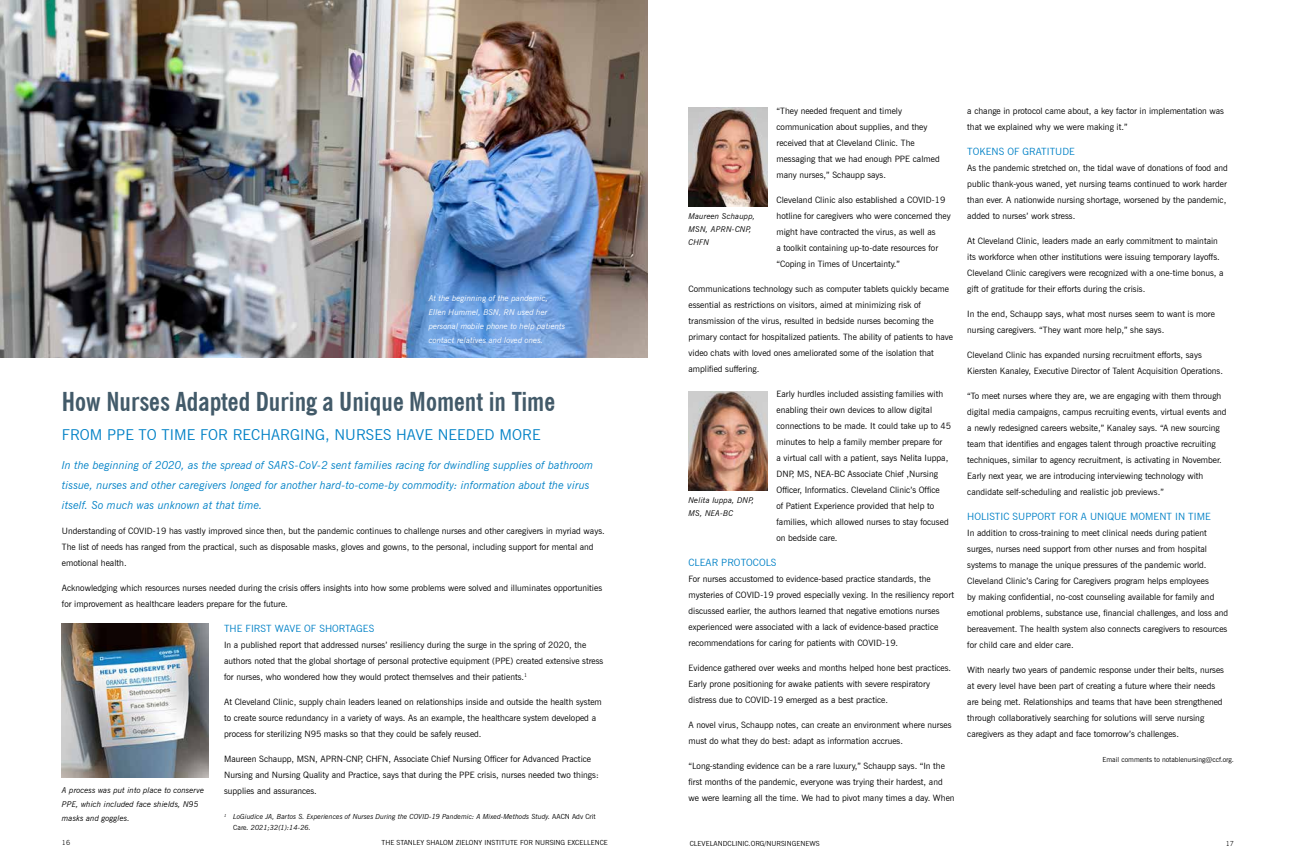
<style>
.page{position:relative;width:1296px;height:864px;background:#fff}
.page>*{position:absolute;margin:0;border:0;box-sizing:border-box;transform-origin:0 0}
.t1{font:700 condensed 26px "News Gothic BT";color:#425a69}
.t2{font:15px "News Gothic BT";letter-spacing:.005em;color:#0081c6}
.t3{font:italic 11px/20px "News Gothic BT";color:#0081c6}
.t4{font:10px "News Gothic BT";letter-spacing:.005em;color:#0081c6}
.t5{font:8.8px/16px "News Gothic BT";color:#000}
.t6{font:italic 8px/13px "News Gothic BT";letter-spacing:.005em;color:#000}
.t7{font:italic 8px/14px "News Gothic BT";letter-spacing:.005em;color:#fff}
.t8{font:7px "News Gothic BT";color:#000}
.t9{font:italic 7px/11px "News Gothic BT";color:#000}
.t10{font:300 7px "News Gothic BT";color:#000}
.s1{font-style:normal}
</style>
<div class="page">
<img style="left:688px;top:108px;width:80px;height:99px">
<img style="left:62px;top:624px;width:146px;height:154px">
<img style="left:0;top:0;width:648px;height:357px">
<img style="left:688px;top:392px;width:80px;height:98px">
<p class="t7" style="left:429px;top:291px;width:138px">At the beginning of the pandemic, Ellen Hummel, BSN, RN used her personal mobile phone to help patients contact relatives and loved ones.</p>
<h1 class="t1" style="left:62px;top:386px;width:495px">How Nurses Adapted During a Unique Moment in Time</h1>
<h2 class="t2" style="left:62px;top:426px;width:480px">FROM PPE TO TIME FOR RECHARGING, NURSES HAVE NEEDED MORE</h2>
<p class="t3" style="left:62px;top:455px;width:533px">In the beginning of 2020, as the spread of SARS-CoV-2 sent families racing for dwindling supplies of bathroom tissue, nurses and other caregivers longed for another hard-to-come-by commodity: information about the virus itself. So much was unknown at that time.</p>
<p class="t5" style="left:62px;top:523px;width:544px">Understanding of COVID-19 has vastly improved since then, but the pandemic continues to challenge nurses and other caregivers in myriad ways.<br>The list of needs has ranged from the practical, such as disposable masks, gloves and gowns, to the personal, including support for mental and emotional health.</p>
<p class="t5" style="left:62px;top:580px;width:542px">Acknowledging which resources nurses needed during the crisis offers insights into how some problems were solved and illuminates opportunities for improvement as healthcare leaders prepare for the future.</p>
<p class="t4" style="left:224px;top:622px;width:152px">THE FIRST WAVE OF SHORTAGES</p>
<p class="t5" style="left:224px;top:637px;width:381px">In a published report that addressed nurses’ resiliency during the surge in the spring of 2020, the authors noted that the global shortage of personal protective equipment (PPE) created extensive stress for nurses, who wondered how they would protect themselves and their patients.<sup>1</sup></p>
<p class="t5" style="left:224px;top:694px;width:379px">At Cleveland Clinic, supply chain leaders leaned on relationships inside and outside the health system to create source redundancy in a variety of ways. As an example, the healthcare system developed a process for sterilizing N95 masks so that they could be safely reused.</p>
<p class="t5" style="left:224px;top:751px;width:376px">Maureen Schaupp, MSN, APRN-CNP, CHFN, Associate Chief Nursing Officer for Advanced Practice<br>Nursing and Nursing Quality and Practice, says that during the PPE crisis, nurses needed two things: supplies and assurances.</p>
<p class="t6" style="left:62px;top:783px;width:144px;line-height:14px">A process was put into place to conserve<br>PPE, which included face shields, N95 masks and goggles.</p>
<p class="t9" style="left:233px;top:811px;width:364px;text-indent:-9px"><sup>1</sup> LoGiudice JA, Bartos S. Experiences of Nurses During the COVID-19 Pandemic: A Mixed-Methods Study. <span class="s1">AACN Adv Crit<br>Care</span>. 2021;32(1):14-26.</p>
<p class="t5" style="left:777px;top:103px;width:165px">“They needed frequent and timely communication about supplies, and they received that at Cleveland Clinic. The messaging that we had enough PPE calmed many nurses,” Schaupp says.</p>
<p class="t5" style="left:777px;top:192px;width:176px">Cleveland Clinic also established a COVID-19 hotline for caregivers who were concerned they might have contracted the virus, as well as<br>a toolkit containing up-to-date resources for “Coping in Times of Uncertainty.”</p>
<p class="t5" style="left:688px;top:281px;width:266px">Communications technology such as computer tablets quickly became essential as restrictions on visitors, aimed at minimizing risk of transmission of the virus, resulted in bedside nurses becoming the primary contact for hospitalized patients. The ability of patients to have video chats with loved ones ameliorated some of the isolation that amplified suffering.</p>
<p class="t5" style="left:777px;top:386px;width:176px">Early hurdles included assisting families with enabling their own devices to allow digital connections to be made. It could take up to 45 minutes to help a family member prepare for<br>a virtual call with a patient, says Nelita Iuppa, DNP, MS, NEA-BC Associate Chief ,Nursing Officer, Informatics. Cleveland Clinic’s Office<br>of Patient Experience provided that help to families, which allowed nurses to stay focused on bedside care.</p>
<p class="t4" style="left:688px;top:557px;width:90px">CLEAR PROTOCOLS</p>
<p class="t5" style="left:688px;top:571px;width:267px">For nurses accustomed to evidence-based practice standards, the mysteries of COVID-19 proved especially vexing. In the resiliency report discussed earlier, the authors learned that negative emotions nurses experienced were associated with a lack of evidence-based practice recommendations for caring for patients with COVID-19.</p>
<p class="t5" style="left:688px;top:660px;width:264px">Evidence gathered over weeks and months helped hone best practices.<br>Early prone positioning for awake patients with severe respiratory distress due to COVID-19 emerged as a best practice.</p>
<p class="t5" style="left:688px;top:717px;width:265px">A novel virus, Schaupp notes, can create an environment where nurses must do what they do best: adapt as information accrues.</p>
<p class="t5" style="left:688px;top:758px;width:268px">“Long-standing evidence can be a rare luxury,” Schaupp says. “In the first months of the pandemic, everyone was trying their hardest, and we were learning all the time. We had to pivot many times a day. When</p>
<p class="t6" style="left:689px;top:210px;width:68px">Maureen Schaupp,<br>MSN, APRN-CNP,<br>CHFN</p>
<p class="t6" style="left:689px;top:494px;width:67px">Nelita Iuppa, DNP,<br>MS, NEA-BC</p>
<p class="t5" style="left:967px;top:103px;width:258px">a change in protocol came about, a key factor in implementation was that we explained why we were making it.”</p>
<p class="t4" style="left:967px;top:146px;width:109px">TOKENS OF GRATITUDE</p>
<p class="t5" style="left:967px;top:160px;width:262px">As the pandemic stretched on, the tidal wave of donations of food and public thank-yous waned, yet nursing teams continued to work harder than ever. A nationwide nursing shortage, worsened by the pandemic, added to nurses’ work stress.</p>
<p class="t5" style="left:967px;top:233px;width:258px">At Cleveland Clinic, leaders made an early commitment to maintain its workforce when other institutions were issuing temporary layoffs.<br>Cleveland Clinic caregivers were recognized with a one-time bonus, a gift of gratitude for their efforts during the crisis.</p>
<p class="t5" style="left:967px;top:306px;width:249px">In the end, Schaupp says, what most nurses seem to want is more nursing caregivers. “They want more help,” she says.</p>
<p class="t5" style="left:967px;top:347px;width:257px">Cleveland Clinic has expanded nursing recruitment efforts, says<br>Kiersten Kanaley, Executive Director of Talent Acquisition Operations.</p>
<p class="t5" style="left:967px;top:388px;width:261px">“To meet nurses where they are, we are engaging with them through digital media campaigns, campus recruiting events, virtual events and a newly redesigned careers website,” Kanaley says. “A new sourcing team that identifies and engages talent through proactive recruiting techniques, similar to agency recruitment, is activating in November.<br>Early next year, we are introducing interviewing technology with candidate self-scheduling and realistic job previews.”</p>
<p class="t4" style="left:967px;top:511px;width:245px">HOLISTIC SUPPORT FOR A UNIQUE MOMENT IN TIME</p>
<p class="t5" style="left:967px;top:525px;width:263px">In addition to cross-training to meet clinical needs during patient surges, nurses need support from other nurses and from hospital systems to manage the unique pressures of the pandemic world.<br>Cleveland Clinic’s Caring for Caregivers program helps employees<br>by making confidential, no-cost counseling available for family and emotional problems, substance use, financial challenges, and loss and bereavement. The health system also connects caregivers to resources for child care and elder care.</p>
<p class="t5" style="left:967px;top:662px;width:258px">With nearly two years of pandemic response under their belts, nurses at every level have been part of creating a future where their needs are being met. Relationships and teams that have been strengthened through collaboratively searching for solutions will serve nursing caregivers as they adapt and face tomorrow’s challenges.</p>
<p class="t8" style="left:1103px;top:756px;width:133px">Email comments to notablenursing@ccf.org.</p>
<p class="t10" style="left:62px;top:839px;width:10px">16</p>
<p class="t8" style="left:382px;top:839px;width:228px">THE STANLEY SHALOM ZIELONY INSTITUTE FOR NURSING EXCELLENCE</p>
<p class="t8" style="left:690px;top:839px;width:132px">CLEVELANDCLINIC.ORG/NURSINGENEWS</p>
<p class="t10" style="left:1226px;top:839px;width:10px">17</p>
</div>
